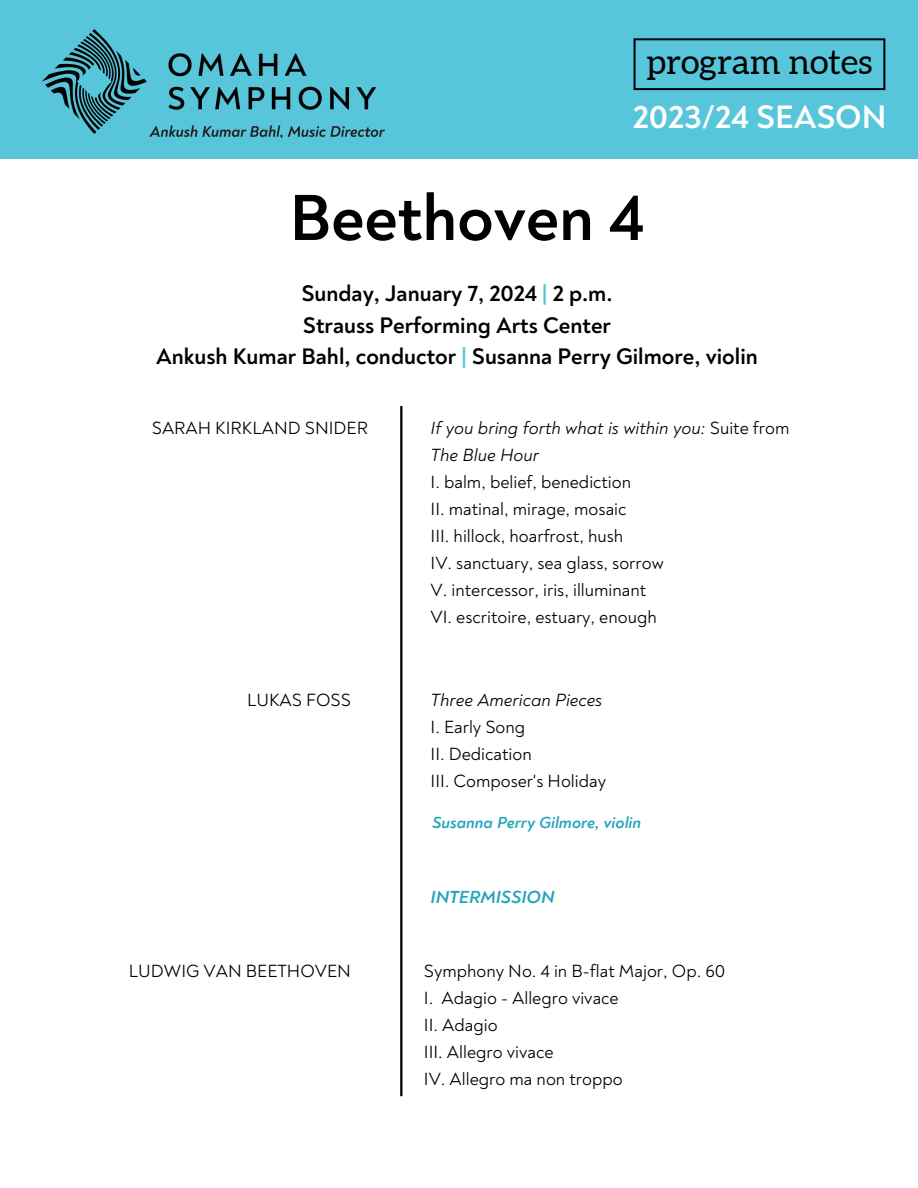
<style>
.page{position:relative;width:918px;height:1188px;background:#fff}
.page>*{position:absolute;margin:0;border:0;box-sizing:border-box;transform-origin:0 0}
.t1{font:700 66.3px "Noah";color:#000}
.t2{font:34.8px "Aleo";color:#000}
.t3{font:700 33.15px "Noah";color:#fff}
.t4{font:700 22.95px "Noah";color:#000}
.t5{font:18px "Noah";color:#000}
.t6{font:italic 18px/27px "Noah";color:#000}
.t7{font:italic 700 18px "Noah";color:#24a4bb}
.t8{font:italic 700 16.5px "Noah";color:#24a4bb}
.s1{color:#58c6da}
.s2{font-style:normal}
</style>
<div class="page">
<div style="left:0;top:0;width:918px;height:159px;background:#58c6da"></div>
<img style="left:42px;top:29px;width:343px;height:105px">
<svg style="left:634px;top:38px;width:251px;height:52px"></svg>
<img style="left:145px;top:123px;width:239px;height:15px">
<hr style="left:400px;top:406px;width:2px;height:690px;background:#000">
<p class="t2" style="left:647px;top:46px;width:227px">program notes</p>
<p class="t3" style="left:633px;top:97px;width:255px">2023/24 SEASON</p>
<p class="t1" style="left:290px;top:178px;width:356px">Beethoven 4</p>
<p class="t4" style="left:301px;top:280px;width:313px">Sunday, January 7, 2024 <span class="s1">|</span> 2 p.m.</p>
<p class="t4" style="left:303px;top:311px;width:310px">Strauss Performing Arts Center</p>
<p class="t4" style="left:156px;top:343px;width:603px">Ankush Kumar Bahl, conductor <span class="s1">|</span> Susanna Perry Gilmore, violin</p>
<p class="t5" style="left:152px;top:418px;width:218px">SARAH KIRKLAND SNIDER</p>
<p class="t6" style="left:431px;top:415px;width:360px">If you bring forth what is within you: <span class="s2">Suite from<br></span>The Blue Hour</p>
<p class="t5" style="left:431px;top:472px;width:202px">I. balm, belief, benediction</p>
<p class="t5" style="left:431px;top:499px;width:197px">II. matinal, mirage, mosaic</p>
<p class="t5" style="left:431px;top:526px;width:194px">III. hillock, hoarfrost, hush</p>
<p class="t5" style="left:431px;top:553px;width:235px">IV. sanctuary, sea glass, sorrow</p>
<p class="t5" style="left:431px;top:580px;width:217px">V. intercessor, iris, illuminant</p>
<p class="t5" style="left:431px;top:607px;width:228px">VI. escritoire, estuary, enough</p>
<p class="t5" style="left:247px;top:689px;width:105px">LUKAS FOSS</p>
<p class="t5" style="left:129px;top:961px;width:223px">LUDWIG VAN BEETHOVEN</p>
<p class="t6" style="left:431px;top:687px;width:173px">Three American Pieces</p>
<p class="t5" style="left:431px;top:716px;width:96px">I. Early Song</p>
<p class="t5" style="left:431px;top:743px;width:103px">II. Dedication</p>
<p class="t5" style="left:431px;top:770px;width:177px">III. Composer's Holiday</p>
<p class="t8" style="left:432px;top:812px;width:210px">Susanna Perry Gilmore, violin</p>
<p class="t7" style="left:431px;top:886px;width:125px">INTERMISSION</p>
<p class="t5" style="left:424px;top:961px;width:303px">Symphony No. 4 in B-flat Major, Op. 60</p>
<p class="t5" style="left:424px;top:988px;width:196px">I. Adagio - Allegro vivace</p>
<p class="t5" style="left:424px;top:1015px;width:75px">II. Adagio</p>
<p class="t5" style="left:424px;top:1042px;width:131px">III. Allegro vivace</p>
<p class="t5" style="left:424px;top:1069px;width:200px">IV. Allegro ma non troppo</p>
</div>
